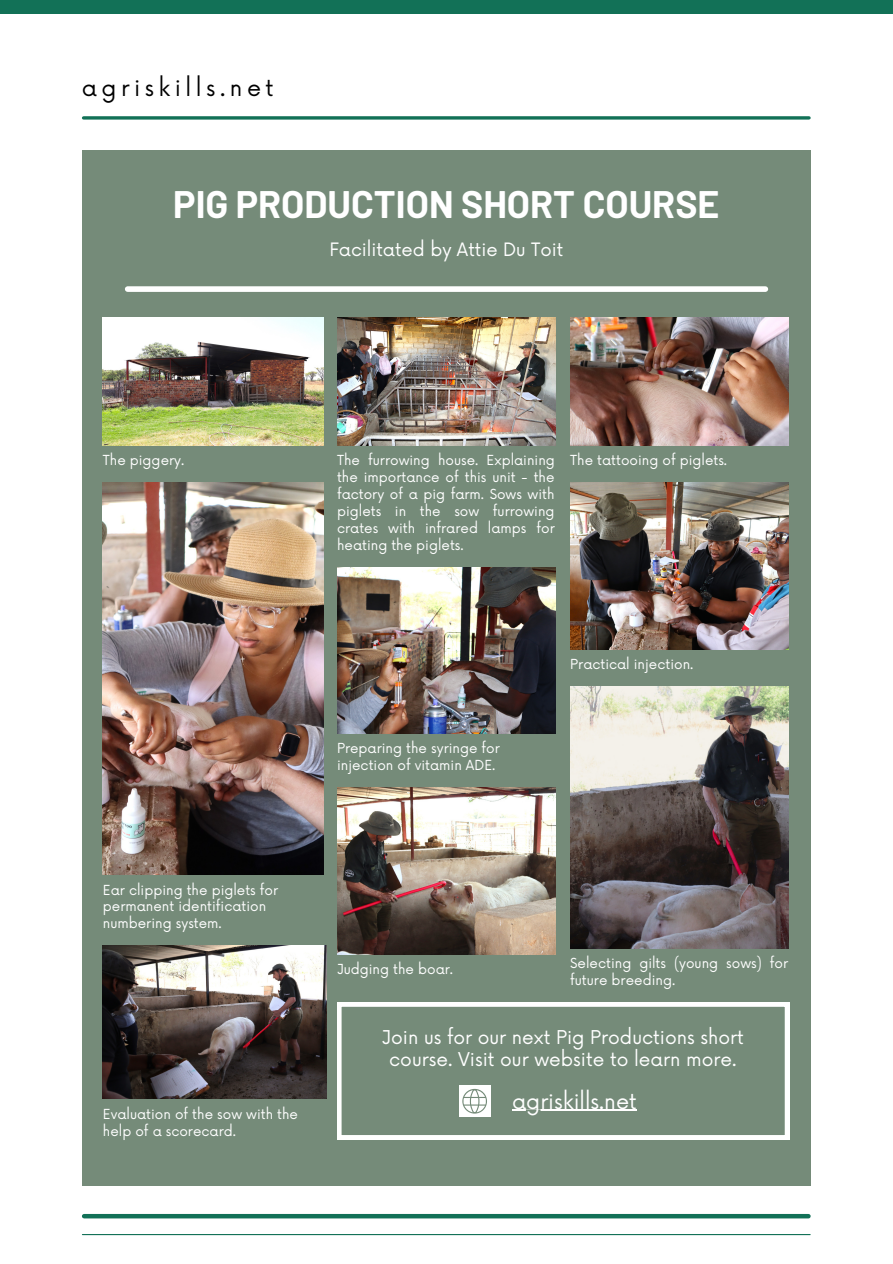
<style>
.page{position:relative;width:893px;height:1264px;background:#fff}
.page>*{position:absolute;margin:0;border:0;box-sizing:border-box;transform-origin:0 0}
.t1{font:700 37.5px "Barlow";color:#fff}
.t2{font:22.5px "Now";letter-spacing:.2em;color:#000}
.t3{font:21px "Now";color:#fff}
.t4{font:18.6px/22.5px "Now";color:#fff;text-align:center}
.t5{font:18px "Now";color:#fff}
.t6{font:13.5px/16.8px "Now";color:#fff}
</style>
<div class="page">
<div style="left:0;top:0;width:892px;height:14px;background:#127157"></div>
<svg style="left:83px;top:116px;width:726px;height:4px;background:#368770"></svg>
<div style="left:82px;top:150px;width:728px;height:1035px;background:#758b79"></div>
<div style="left:128px;top:286px;width:637px;height:6px;background:#fff"></div>
<div style="left:84px;top:1213px;width:724px;height:5px;background:#127157"></div>
<hr style="left:82px;top:1233px;width:728px;height:2px;background:#127157">
<img style="left:103px;top:318px;width:220px;height:128px">
<img style="left:337px;top:318px;width:218px;height:128px">
<img style="left:103px;top:483px;width:220px;height:391px">
<img style="left:570px;top:318px;width:218px;height:127px">
<img style="left:337px;top:567px;width:218px;height:166px">
<img style="left:570px;top:483px;width:218px;height:166px">
<img style="left:103px;top:945px;width:224px;height:153px">
<img style="left:337px;top:787px;width:218px;height:167px">
<img style="left:570px;top:686px;width:218px;height:262px">
<svg style="left:337px;top:1002px;width:452px;height:137px"></svg>
<div style="left:459px;top:1085px;width:31px;height:32px;background:#fff"></div>
<svg style="left:462px;top:1088px;width:25px;height:25px"></svg>
<hr style="left:512px;top:1109px;width:124px;height:2px;background:#fff">
<h2 class="t2" style="left:82px;top:75px;width:193px">agriskills.net</h2>
<h1 class="t1" style="left:173px;top:180px;width:547px">PIG PRODUCTION SHORT COURSE</h1>
<h3 class="t5" style="left:329px;top:239px;width:235px">Facilitated by Attie Du Toit</h3>
<p class="t6" style="left:103px;top:453px;width:83px">The piggery.</p>
<p class="t6" style="left:337px;top:453px;width:219px;text-align:justify">The furrowing house. Explaining the importance of this unit - the factory of a pig farm. Sows with piglets in the sow furrowing crates with infrared lamps for heating the piglets.</p>
<p class="t6" style="left:570px;top:453px;width:158px">The tattooing of piglets.</p>
<p class="t6" style="left:337px;top:740px;width:164px">Preparing the syringe for injection of vitamin ADE.</p>
<p class="t6" style="left:570px;top:656px;width:125px">Practical injection.</p>
<p class="t6" style="left:103px;top:882px;width:177px">Ear clipping the piglets for permanent identification numbering system.</p>
<p class="t6" style="left:103px;top:1106px;width:197px">Evaluation of the sow with the help of a scorecard.</p>
<p class="t6" style="left:337px;top:960px;width:117px">Judging the boar.</p>
<p class="t6" style="left:570px;top:955px;width:219px">Selecting gilts (young sows) for future breeding.</p>
<h3 class="t4" style="left:382px;top:1026px;width:363px">Join us for our next Pig Productions short course. Visit our website to learn more.</h3>
<h3 class="t3" style="left:512px;top:1089px;width:126px">agriskills.net</h3>
</div>
